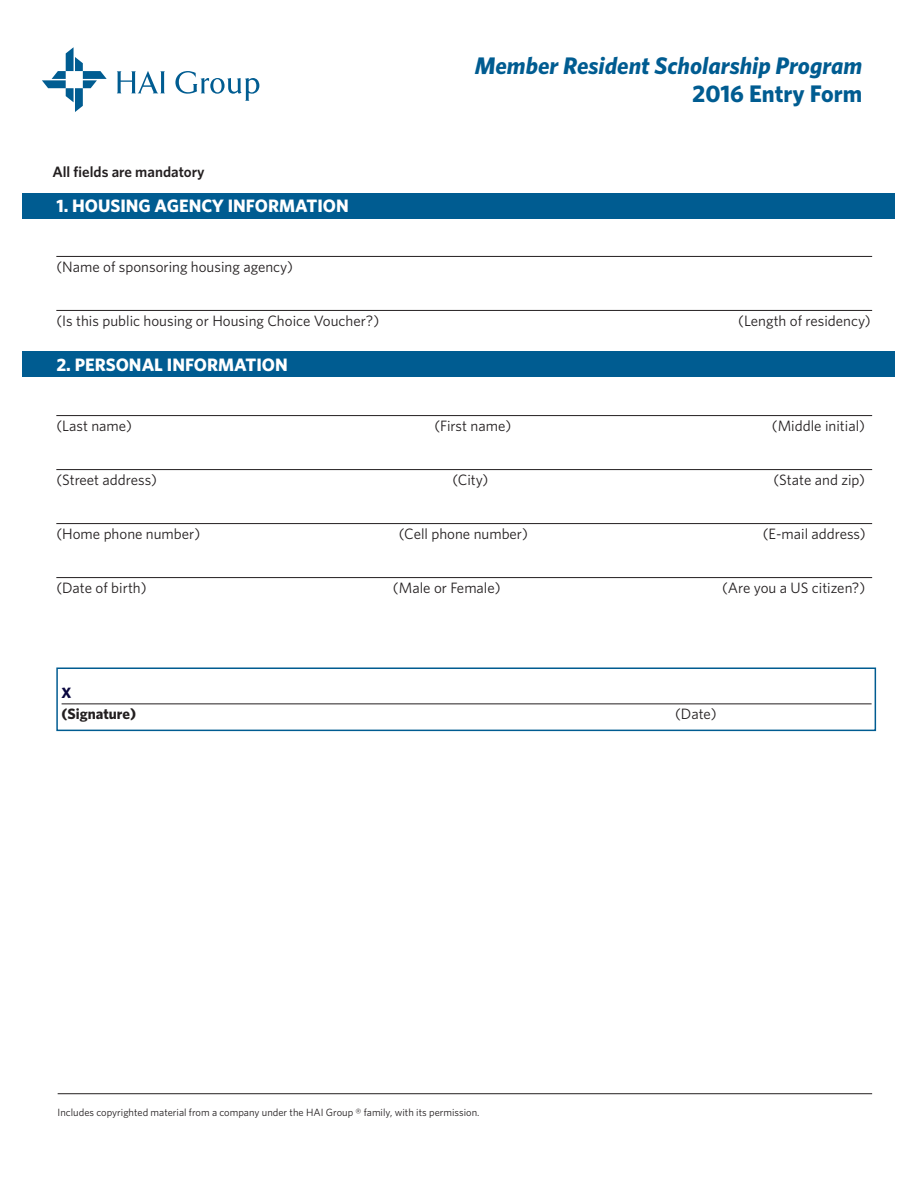
<style>
.page{position:relative;width:918px;height:1188px;background:#fff}
.page>*{position:absolute;margin:0;border:0;box-sizing:border-box;transform-origin:0 0}
.t1{font:italic 700 24px "Whitney";color:#005c91}
.t2{font:700 24px "Whitney";color:#005c91}
.t3{font:700 18px "Whitney";color:#fff}
.t4{font:15px "Whitney";color:#231f20}
.t5{font:600 15px "Whitney";color:#231f20}
.t6{font:700 15px "Whitney";color:#231f20}
.t7{font:700 15px "Whitney";color:#0b0840}
.t8{font:10.5px "Whitney";color:#231f20}
</style>
<div class="page">
<div style="left:22px;top:351px;width:873px;height:26px;background:#005c91"></div>
<div style="left:22px;top:193px;width:873px;height:25px;background:#005c91"></div>
<svg style="left:117px;top:71px;width:48px;height:22px"></svg>
<svg style="left:175px;top:71px;width:84px;height:30px"></svg>
<svg style="left:42px;top:47px;width:65px;height:65px"></svg>
<div style="left:56px;top:668px;width:820px;height:63px;border:2px solid #005c91"></div>
<hr style="left:62px;top:703px;width:810px;height:1px;background:#231f20">
<hr style="left:56px;top:256px;width:816px;height:1px;background:#231f20">
<hr style="left:56px;top:310px;width:816px;height:1px;background:#231f20">
<hr style="left:56px;top:415px;width:816px;height:1px;background:#231f20">
<hr style="left:56px;top:469px;width:816px;height:1px;background:#231f20">
<hr style="left:56px;top:523px;width:816px;height:1px;background:#231f20">
<hr style="left:56px;top:577px;width:816px;height:1px;background:#231f20">
<hr style="left:58px;top:1093px;width:814px;height:1px;background:#231f20">
<p class="t5" style="left:52px;top:162px;width:154px">All fields are mandatory</p>
<p class="t3" style="left:56px;top:193px;width:294px">1. HOUSING AGENCY INFORMATION</p>
<p class="t4" style="left:56px;top:257px;width:238px">(Name of sponsoring housing agency)</p>
<p class="t1" style="left:475px;top:49px;width:389px">Member Resident Scholarship Program</p>
<p class="t2" style="left:692px;top:78px;width:172px">2016 Entry Form</p>
<p class="t4" style="left:56px;top:311px;width:324px">(Is this public housing or Housing Choice Voucher?)</p>
<p class="t4" style="left:738px;top:311px;width:134px">(Length of residency)</p>
<p class="t3" style="left:56px;top:353px;width:233px">2. PERSONAL INFORMATION</p>
<p class="t4" style="left:56px;top:416px;width:77px">(Last name)</p>
<p class="t4" style="left:434px;top:416px;width:78px">(First name)</p>
<p class="t4" style="left:772px;top:416px;width:95px">(Middle initial)</p>
<p class="t4" style="left:56px;top:470px;width:102px">(Street address)</p>
<p class="t4" style="left:452px;top:470px;width:38px">(City)</p>
<p class="t4" style="left:774px;top:470px;width:93px">(State and zip)</p>
<p class="t4" style="left:56px;top:524px;width:145px">(Home phone number)</p>
<p class="t4" style="left:399px;top:524px;width:131px">(Cell phone number)</p>
<p class="t4" style="left:763px;top:524px;width:105px">(E-mail address)</p>
<p class="t4" style="left:56px;top:578px;width:92px">(Date of birth)</p>
<p class="t4" style="left:393px;top:578px;width:109px">(Male or Female)</p>
<p class="t4" style="left:722px;top:578px;width:145px">(Are you a US citizen?)</p>
<p class="t7" style="left:62px;top:683px;width:11px">X</p>
<p class="t6" style="left:62px;top:704px;width:76px">(Signature)</p>
<p class="t4" style="left:675px;top:704px;width:43px">(Date)</p>
<p class="t8" style="left:58px;top:1105px;width:423px">Includes copyrighted material from a company under the HAI Group ® family, with its permission.</p>
</div>
